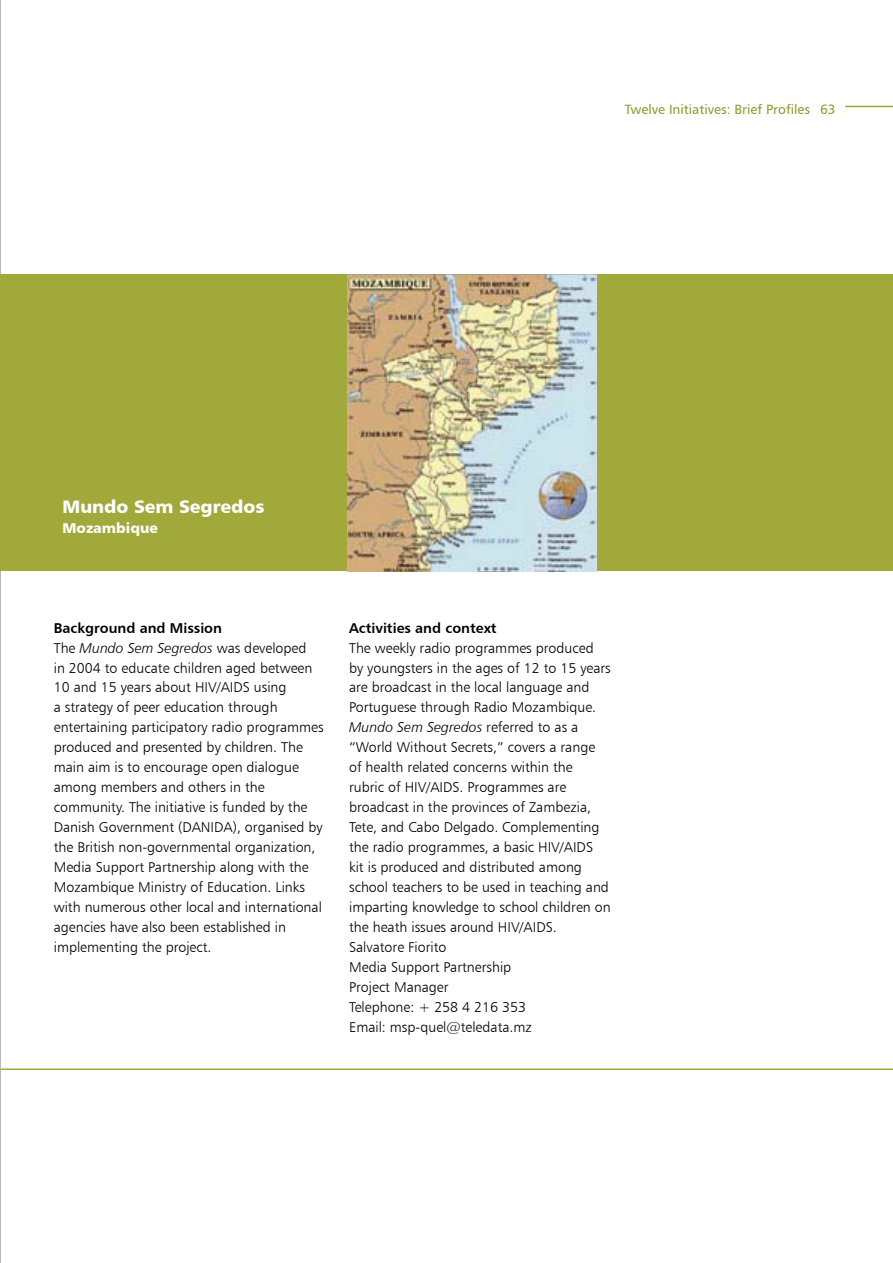
<style>
.page{position:relative;width:893px;height:1263px;background:#fff}
.page>*{position:absolute;margin:0;border:0;box-sizing:border-box;transform-origin:0 0}
.t1{font:18px "Humanist 777 BT Black B";color:#fff}
.t2{font:14.25px/20px "Humanist 777 BT Light B";color:#000}
.t3{font:14.25px "Humanist 777 BT Light Italic B";color:#000}
.t4{font:14.25px "Humanist 777 BT Bold B";color:#000}
.t5{font:14.25px "Humanist 777 BT Black B";color:#fff}
.t6{font:13.5px "Humanist 777 BT Roman B";color:#949b35}
.s1{font-family:"Humanist 777 BT Light B"}
</style>
<div class="page">
<hr style="left:845px;top:106px;width:48px;height:1px;background:#a1a93a">
<hr style="left:0;top:0;width:1px;height:1263px;background:#6f6f6f">
<hr style="left:1px;top:1068px;width:892px;height:2px;background:#a1a93a">
<div style="left:0;top:275px;width:893px;height:296px;background:#a1a93a"></div>
<img style="left:348px;top:274px;width:249px;height:297px">
<p class="t6" style="left:625px;top:101px;width:187px">Twelve Initiatives: Brief Profiles</p>
<p class="t6" style="left:820px;top:101px;width:17px">63</p>
<p class="t1" style="left:63px;top:495px;width:203px">Mundo Sem Segredos</p>
<p class="t5" style="left:63px;top:519px;width:97px">Mozambique</p>
<p class="t4" style="left:54px;top:619px;width:170px">Background and Mission</p>
<p class="t3" style="left:54px;top:639px;width:254px"><span class="s1">The</span> Mundo Sem Segredos <span class="s1">was developed</span></p>
<p class="t2" style="left:54px;top:657px;width:271px">in 2004 to educate children aged between 10 and 15 years about HIV/AIDS using<br>a strategy of peer education through entertaining participatory radio programmes produced and presented by children. The main aim is to encourage open dialogue among members and others in the community. The initiative is funded by the Danish Government (DANIDA), organised by the British non-governmental organization, Media Support Partnership along with the Mozambique Ministry of Education. Links with numerous other local and international agencies have also been established in implementing the project.</p>
<p class="t4" style="left:349px;top:619px;width:149px">Activities and context</p>
<p class="t2" style="left:349px;top:637px;width:263px">The weekly radio programmes produced by youngsters in the ages of 12 to 15 years are broadcast in the local language and Portuguese through Radio Mozambique.</p>
<p class="t3" style="left:349px;top:719px;width:231px">Mundo Sem Segredos <span class="s1">referred to as a</span></p>
<p class="t2" style="left:349px;top:737px;width:263px">“World Without Secrets,” covers a range of health related concerns within the rubric of HIV/AIDS. Programmes are broadcast in the provinces of Zambezia, Tete, and Cabo Delgado. Complementing the radio programmes, a basic HIV/AIDS kit is produced and distributed among school teachers to be used in teaching and imparting knowledge to school children on the heath issues around HIV/AIDS.<br>Salvatore Fiorito<br>Media Support Partnership<br>Project Manager<br>Telephone: + 258 4 216 353<br>Email: msp-quel@teledata.mz</p>
</div>
